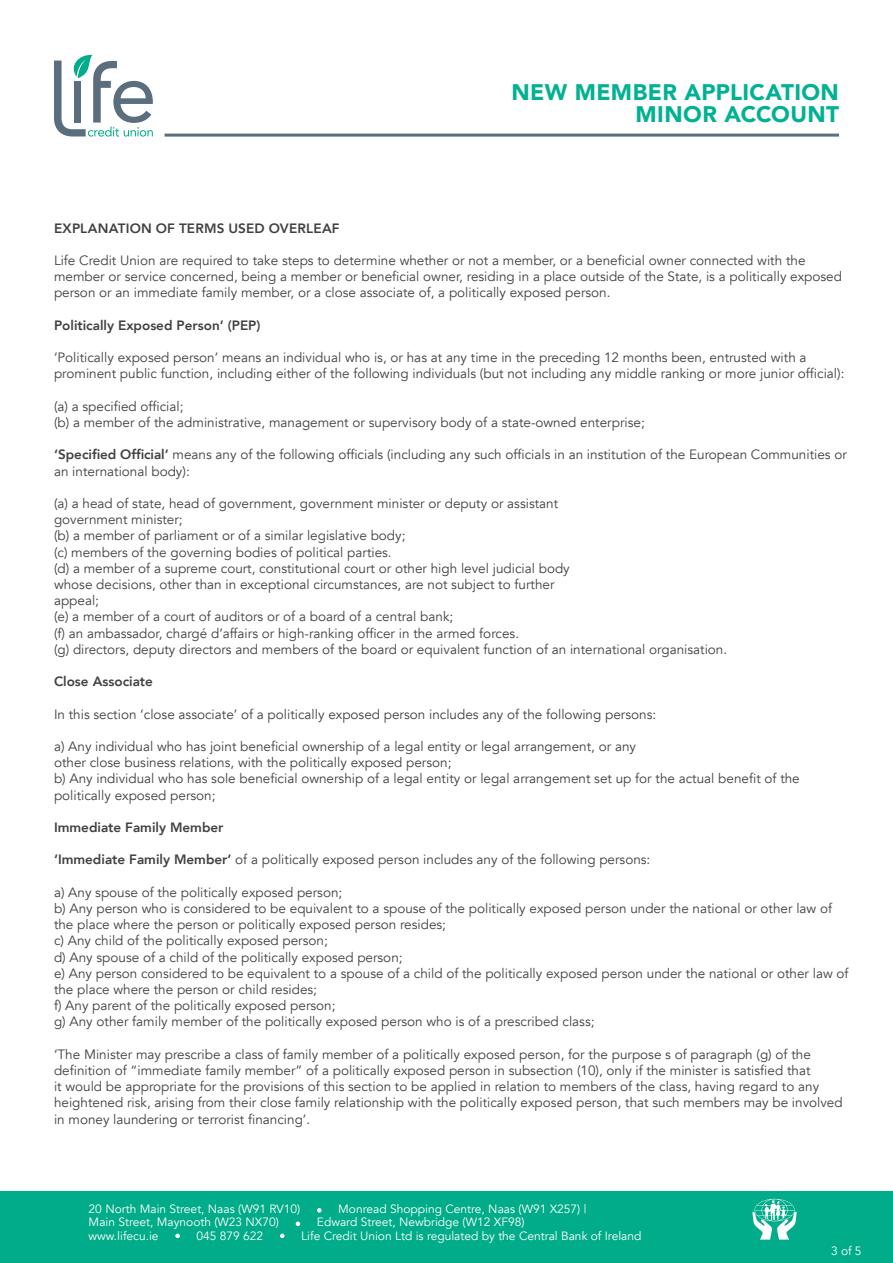
<style>
.page{position:relative;width:893px;height:1263px;background:#fff}
.page>*{position:absolute;margin:0;border:0;box-sizing:border-box;transform-origin:0 0}
.t1{font:900 22.5px/22.5px "Avenir";letter-spacing:.02em;color:#00b192;text-align:right}
.t2{font:13.5px/16.2px "Avenir";color:#414042}
.t3{font:800 13.5px "Avenir";color:#414042}
.t4{font:12px "Avenir";color:#fff}
.s1{font-weight:800}
</style>
<div class="page">
<svg style="left:54px;top:54px;width:99px;height:83px"></svg>
<hr style="left:165px;top:134px;width:674px;height:3px;background:#5a6e7e">
<div style="left:0;top:1192px;width:893px;height:71px;background:#00ac89"></div>
<svg style="left:317px;top:1208px;width:5px;height:4px"></svg>
<svg style="left:296px;top:1221px;width:4px;height:5px"></svg>
<svg style="left:175px;top:1233px;width:5px;height:5px"></svg>
<svg style="left:280px;top:1233px;width:5px;height:5px"></svg>
<svg style="left:752px;top:1199px;width:45px;height:40px"></svg>
<h1 class="t1" style="left:511px;top:80px;width:329px">NEW MEMBER APPLICATION<br>MINOR ACCOUNT</h1>
<p class="t3" style="left:54px;top:217px;width:287px">EXPLANATION OF TERMS USED OVERLEAF</p>
<p class="t2" style="left:54px;top:252px;width:790px">Life Credit Union are required to take steps to determine whether or not a member, or a beneficial owner connected with the member or service concerned, being a member or beneficial owner, residing in a place outside of the State, is a politically exposed person or an immediate family member, or a close associate of, a politically exposed person.</p>
<p class="t3" style="left:54px;top:314px;width:208px">Politically Exposed Person’ (PEP)</p>
<p class="t2" style="left:54px;top:350px;width:792px">‘Politically exposed person’ means an individual who is, or has at any time in the preceding 12 months been, entrusted with a prominent public function, including either of the following individuals (but not including any middle ranking or more junior official):</p>
<p class="t2" style="left:54px;top:398px;width:592px">(a) a specified official;<br>(b) a member of the administrative, management or supervisory body of a state-owned enterprise;</p>
<p class="t2" style="left:54px;top:447px;width:794px"><span class="s1">‘Specified Official’</span> means any of the following officials (including any such officials in an institution of the European Communities or an international body):</p>
<p class="t2" style="left:54px;top:495px;width:675px">(a) a head of state, head of government, government minister or deputy or assistant<br>government minister;<br>(b) a member of parliament or of a similar legislative body;<br>(c) members of the governing bodies of political parties.<br>(d) a member of a supreme court, constitutional court or other high level judicial body<br>whose decisions, other than in exceptional circumstances, are not subject to further<br>appeal;<br>(e) a member of a court of auditors or of a board of a central bank;<br>(f) an ambassador, chargé d’affairs or high-ranking officer in the armed forces.<br>(g) directors, deputy directors and members of the board or equivalent function of an international organisation.</p>
<p class="t3" style="left:54px;top:671px;width:100px">Close Associate</p>
<p class="t2" style="left:54px;top:706px;width:604px">In this section ‘close associate’ of a politically exposed person includes any of the following persons:</p>
<p class="t2" style="left:54px;top:738px;width:747px">a) Any individual who has joint beneficial ownership of a legal entity or legal arrangement, or any<br>other close business relations, with the politically exposed person;<br>b) Any individual who has sole beneficial ownership of a legal entity or legal arrangement set up for the actual benefit of the politically exposed person;</p>
<p class="t3" style="left:54px;top:817px;width:171px">Immediate Family Member</p>
<p class="t2" style="left:54px;top:852px;width:598px"><span class="s1">‘Immediate Family Member’</span> of a politically exposed person includes any of the following persons:</p>
<p class="t2" style="left:54px;top:884px;width:796px">a) Any spouse of the politically exposed person;<br>b) Any person who is considered to be equivalent to a spouse of the politically exposed person under the national or other law of the place where the person or politically exposed person resides;<br>c) Any child of the politically exposed person;<br>d) Any spouse of a child of the politically exposed person;<br>e) Any person considered to be equivalent to a spouse of a child of the politically exposed person under the national or other law of the place where the person or child resides;<br>f) Any parent of the politically exposed person;<br>g) Any other family member of the politically exposed person who is of a prescribed class;</p>
<p class="t2" style="left:54px;top:1046px;width:790px">‘The Minister may prescribe a class of family member of a politically exposed person, for the purpose s of paragraph (g) of the definition of “immediate family member” of a politically exposed person in subsection (10), only if the minister is satisfied that<br>it would be appropriate for the provisions of this section to be applied in relation to members of the class, having regard to any heightened risk, arising from their close family relationship with the politically exposed person, that such members may be involved in money laundering or terrorist financing’.</p>
<p class="t4" style="left:89px;top:1201px;width:213px">20 North Main Street, Naas (W91 RV10)</p>
<p class="t4" style="left:338px;top:1201px;width:250px">Monread Shopping Centre, Naas (W91 X257) |</p>
<p class="t4" style="left:89px;top:1215px;width:192px">Main Street, Maynooth (W23 NX70)</p>
<p class="t4" style="left:317px;top:1215px;width:209px">Edward Street, Newbridge (W12 XF98)</p>
<p class="t4" style="left:89px;top:1228px;width:71px">www.lifecu.ie</p>
<p class="t4" style="left:197px;top:1228px;width:68px">045 879 622</p>
<p class="t4" style="left:301px;top:1228px;width:342px">Life Credit Union Ltd is regulated by the Central Bank of Ireland</p>
<p class="t4" style="left:831px;top:1243px;width:32px">3 of 5</p>
</div>
